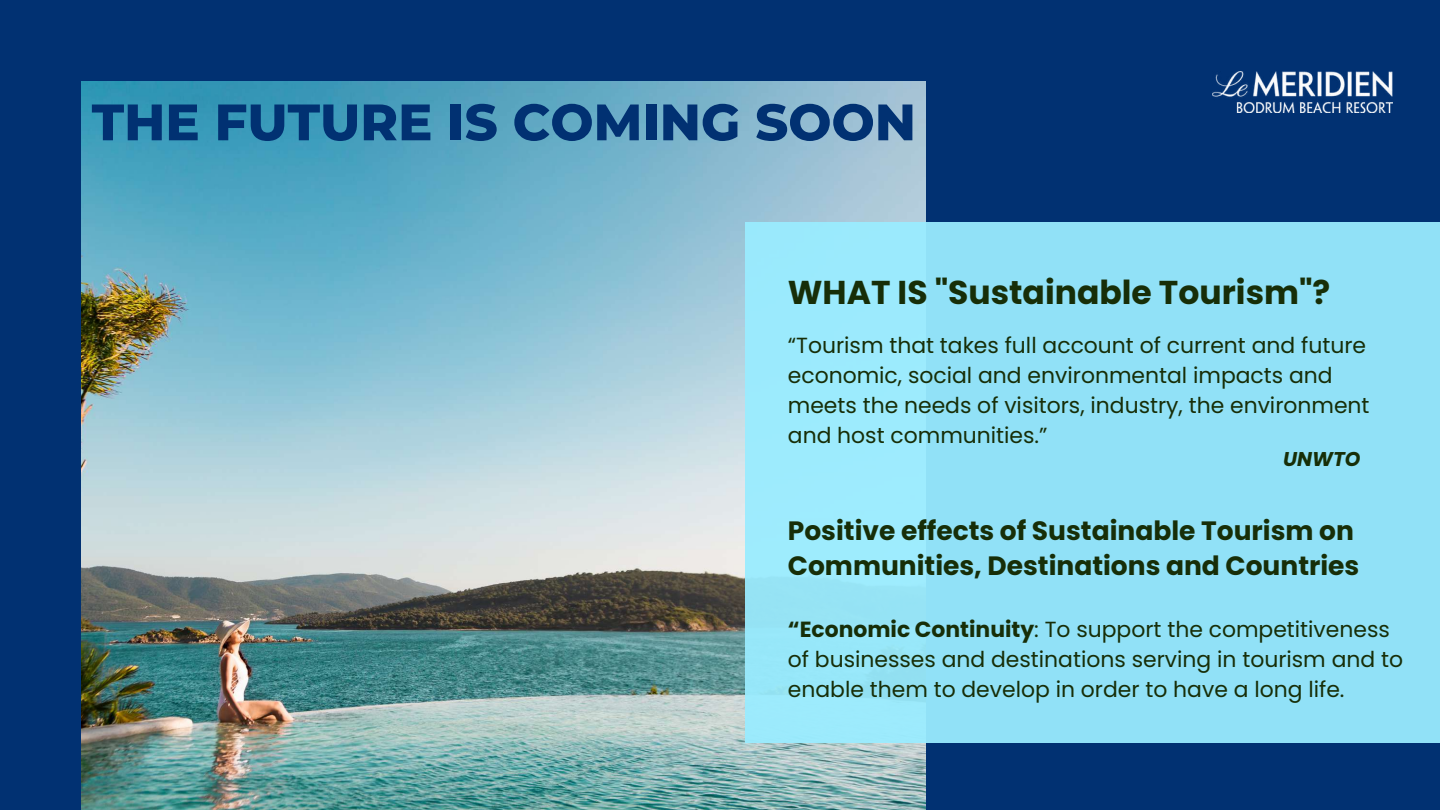
<style>
.page{position:relative;width:1440px;height:810px;background:#013172}
.page>*{position:absolute;margin:0;border:0;box-sizing:border-box;transform-origin:0 0}
.t1{font:800 51.1px "Montserrat";color:#013172}
.t2{font:700 33px "Poppins";color:#172e08}
.t3{font:700 26.5px/34.8px "Poppins";color:#172e08}
.t4{font:21.9px/30px "Poppins";color:#172e08}
.t5{font:italic 700 19.9px "Poppins";color:#172e08}
.s1{font-weight:700}
</style>
<div class="page">
<img style="left:81px;top:81px;width:845px;height:729px">
<div style="left:745px;top:222px;width:695px;height:521px;background:#91e1f7"></div>
<img style="left:1212px;top:72px;width:180px;height:40px">
<h1 class="t1" style="left:92px;top:91px;width:826px">THE FUTURE IS COMING SOON</h1>
<h2 class="t2" style="left:788px;top:269px;width:544px">WHAT IS "Sustainable Tourism"?</h2>
<p class="t4" style="left:788px;top:330px;width:583px">“Tourism that takes full account of current and future economic, social and environmental impacts and meets the needs of visitors, industry, the environment and host communities.”</p>
<p class="t5" style="left:1283px;top:446px;width:79px">UNWTO</p>
<p class="t3" style="left:788px;top:514px;width:573px">Positive effects of Sustainable Tourism on<br>Communities, Destinations and Countries</p>
<p class="t4" style="left:788px;top:614px;width:617px"><span class="s1">“Economic Continuity</span>: To support the competitiveness of businesses and destinations serving in tourism and to enable them to develop in order to have a long life.</p>
</div>
